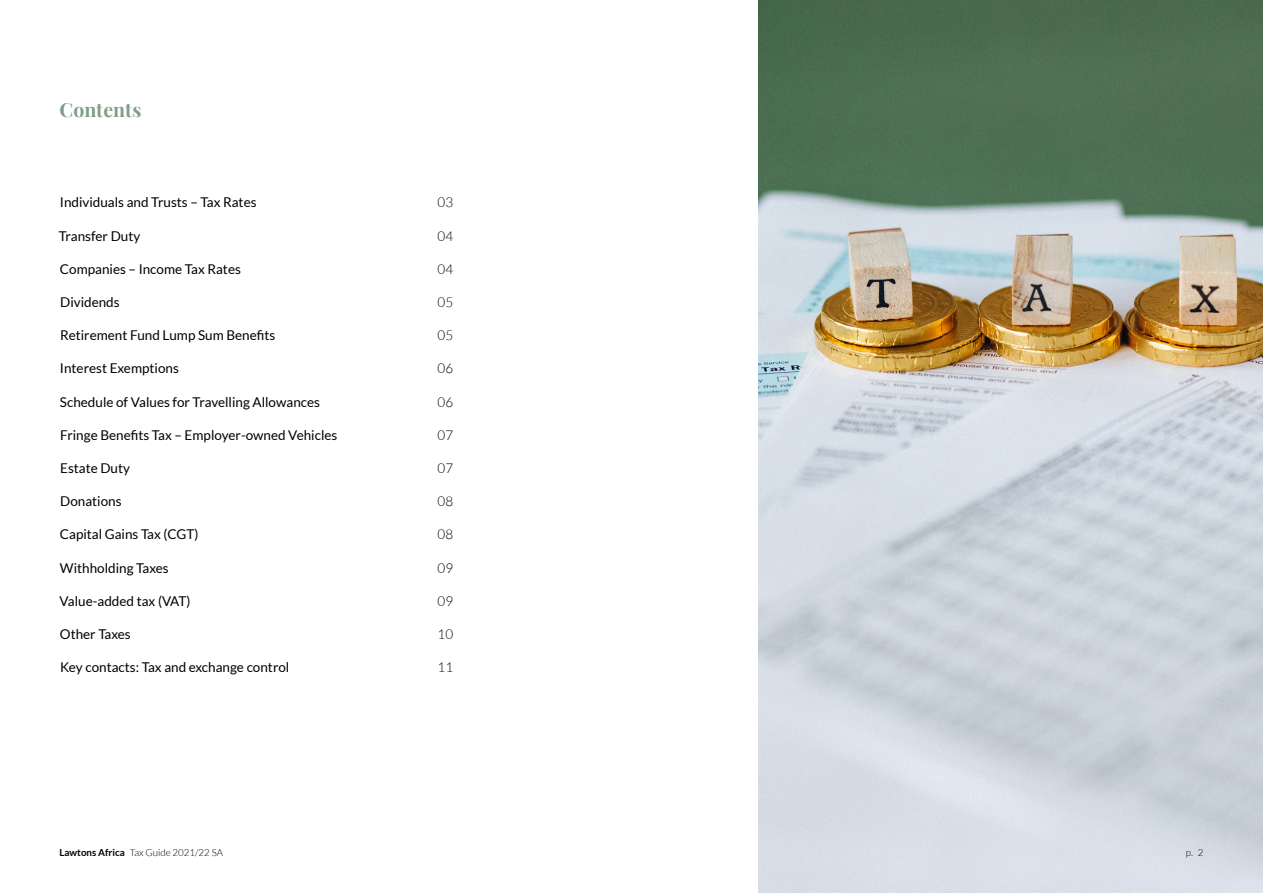
<style>
.page{position:relative;width:1263px;height:893px;background:#fff}
.page>*{position:absolute;margin:0;border:0;box-sizing:border-box;transform-origin:0 0}
.t1{font:700 19.5px "Playfair Display";color:#7e9e88}
.t2{font:13.5px "Lato";color:#000}
.t3{font:300 13.5px "Lato";color:#000}
.t4{font:300 9.75px "Lato";color:#000}
.s1{font-weight:700}
</style>
<div class="page">
<img style="left:758px;top:0;width:505px;height:893px">
<h1 class="t1" style="left:60px;top:94px;width:84px">Contents</h1>
<p class="t2" style="left:60px;top:195px;width:198px">Individuals and Trusts – Tax Rates</p>
<p class="t3" style="left:438px;top:195px;width:17px">03</p>
<p class="t2" style="left:59px;top:228px;width:83px">Transfer Duty</p>
<p class="t3" style="left:438px;top:228px;width:17px">04</p>
<p class="t2" style="left:60px;top:261px;width:183px">Companies – Income Tax Rates</p>
<p class="t3" style="left:438px;top:262px;width:17px">04</p>
<p class="t2" style="left:60px;top:295px;width:61px">Dividends</p>
<p class="t3" style="left:438px;top:295px;width:17px">05</p>
<p class="t2" style="left:60px;top:328px;width:217px">Retirement Fund Lump Sum Benefits</p>
<p class="t3" style="left:438px;top:328px;width:17px">05</p>
<p class="t2" style="left:60px;top:361px;width:120px">Interest Exemptions</p>
<p class="t3" style="left:438px;top:361px;width:17px">06</p>
<p class="t2" style="left:60px;top:394px;width:262px">Schedule of Values for Travelling Allowances</p>
<p class="t3" style="left:438px;top:394px;width:17px">06</p>
<p class="t2" style="left:60px;top:427px;width:279px">Fringe Benefits Tax – Employer-owned Vehicles</p>
<p class="t3" style="left:438px;top:428px;width:17px">07</p>
<p class="t2" style="left:60px;top:461px;width:71px">Estate Duty</p>
<p class="t3" style="left:438px;top:461px;width:17px">07</p>
<p class="t2" style="left:60px;top:494px;width:63px">Donations</p>
<p class="t3" style="left:438px;top:494px;width:17px">08</p>
<p class="t2" style="left:60px;top:527px;width:140px">Capital Gains Tax (CGT)</p>
<p class="t3" style="left:438px;top:527px;width:17px">08</p>
<p class="t2" style="left:60px;top:560px;width:110px">Withholding Taxes</p>
<p class="t3" style="left:438px;top:561px;width:17px">09</p>
<p class="t2" style="left:60px;top:593px;width:133px">Value-added tax (VAT)</p>
<p class="t3" style="left:438px;top:594px;width:17px">09</p>
<p class="t2" style="left:60px;top:627px;width:72px">Other Taxes</p>
<p class="t3" style="left:438px;top:627px;width:17px">10</p>
<p class="t2" style="left:60px;top:660px;width:231px">Key contacts: Tax and exchange control</p>
<p class="t3" style="left:438px;top:660px;width:17px">11</p>
<p class="t4" style="left:60px;top:848px;width:165px"><span class="s1">Lawtons Africa</span> Tax Guide 2021/22 SA</p>
<p class="t4" style="left:1186px;top:848px;width:19px">p. 2</p>
</div>
